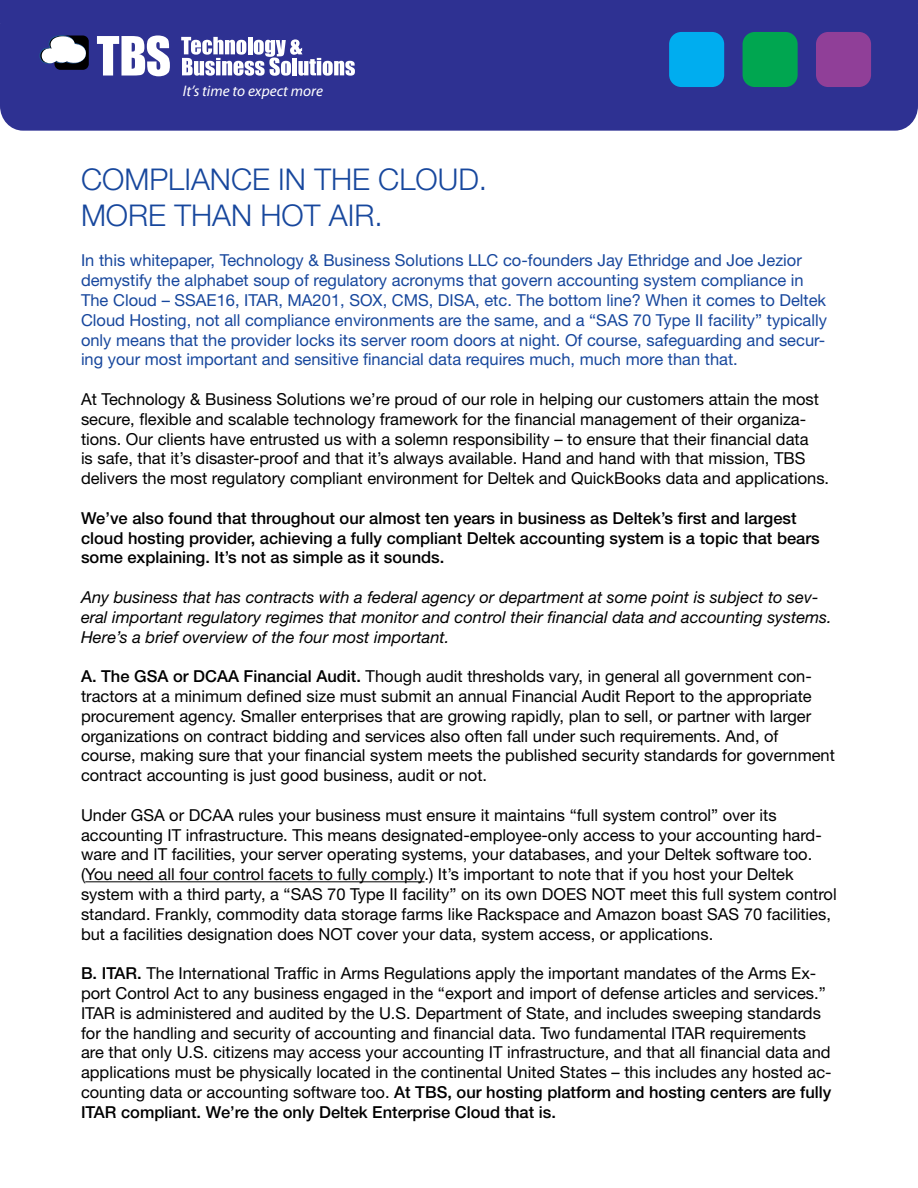
<style>
.page{position:relative;width:918px;height:1188px;background:#fff}
.page>*{position:absolute;margin:0;border:0;box-sizing:border-box;transform-origin:0 0}
.t1{font:300 30px/36px "Helvetica Neue LT Std";color:#17479d}
.t2{font:16.5px/19.8px "Helvetica Neue LT Std";color:#000}
.t3{font:16.5px/19.8px "Helvetica Neue LT Std";color:#17479d}
.t4{font:italic 16.5px/19.8px "Helvetica Neue LT Std";color:#000}
.t5{font:500 16.5px/19.8px "Helvetica Neue LT Std";color:#000}
.t6{font:italic 15.3px "Myriad Pro";color:#fff}
.s1{font-weight:500}
</style>
<div class="page">
<div style="left:0;top:0;width:918px;height:131px;background:#2e3192;border-radius:24px"></div>
<svg style="left:97px;top:35px;width:73px;height:41px"></svg>
<svg style="left:181px;top:37px;width:174px;height:39px"></svg>
<div style="left:54px;top:36px;width:35px;height:34px;background:#000;border-radius:6px"></div>
<svg style="left:40px;top:35px;width:46px;height:29px"></svg>
<div style="left:669px;top:32px;width:55px;height:55px;background:#00adef;border-radius:12px"></div>
<div style="left:743px;top:32px;width:55px;height:55px;background:#00a650;border-radius:12px"></div>
<div style="left:816px;top:32px;width:55px;height:55px;background:#903f98;border-radius:12px"></div>
<hr style="left:85px;top:881px;width:339px;height:1px;background:#000">
<p class="t6" style="left:183px;top:82px;width:141px">It’s time to expect more</p>
<h1 class="t1" style="left:81px;top:164px;width:408px">COMPLIANCE IN THE CLOUD.<br>MORE THAN HOT AIR.</h1>
<p class="t3" style="left:81px;top:252px;width:748px">In this whitepaper, Technology &amp; Business Solutions LLC co-founders Jay Ethridge and Joe Jezior demystify the alphabet soup of regulatory acronyms that govern accounting system compliance in The Cloud – SSAE16, ITAR, MA201, SOX, CMS, DISA, etc. The bottom line? When it comes to Deltek Cloud Hosting, not all compliance environments are the same, and a “SAS 70 Type II facility” typically only means that the provider locks its server room doors at night. Of course, safeguarding and secur&shy;ing your most important and sensitive financial data requires much, much more than that.</p>
<p class="t2" style="left:81px;top:391px;width:750px">At Technology &amp; Business Solutions we’re proud of our role in helping our customers attain the most secure, flexible and scalable technology framework for the financial management of their organiza&shy;tions. Our clients have entrusted us with a solemn responsibility – to ensure that their financial data<br>is safe, that it’s disaster-proof and that it’s always available. Hand and hand with that mission, TBS delivers the most regulatory compliant environment for Deltek and QuickBooks data and applications.</p>
<p class="t5" style="left:81px;top:509px;width:740px">We’ve also found that throughout our almost ten years in business as Deltek’s first and largest cloud hosting provider, achieving a fully compliant Deltek accounting system is a topic that bears some explaining. It’s not as simple as it sounds.</p>
<p class="t4" style="left:81px;top:589px;width:752px">Any business that has contracts with a federal agency or department at some point is subject to sev&shy;eral important regulatory regimes that monitor and control their financial data and accounting systems.<br>Here’s a brief overview of the four most important.</p>
<p class="t2" style="left:81px;top:668px;width:756px"><span class="s1">A. The GSA or DCAA Financial Audit.</span> Though audit thresholds vary, in general all government con&shy;tractors at a minimum defined size must submit an annual Financial Audit Report to the appropriate procurement agency. Smaller enterprises that are growing rapidly, plan to sell, or partner with larger organizations on contract bidding and services also often fall under such requirements. And, of course, making sure that your financial system meets the published security standards for government contract accounting is just good business, audit or not.</p>
<p class="t2" style="left:81px;top:806px;width:757px">Under GSA or DCAA rules your business must ensure it maintains “full system control” over its accounting IT infrastructure. This means designated-employee-only access to your accounting hard&shy;ware and IT facilities, your server operating systems, your databases, and your Deltek software too. (You need all four control facets to fully comply.) It’s important to note that if you host your Deltek system with a third party, a “SAS 70 Type II facility” on its own DOES NOT meet this full system control standard. Frankly, commodity data storage farms like Rackspace and Amazon boast SAS 70 facilities, but a facilities designation does NOT cover your data, system access, or applications.</p>
<p class="t2" style="left:81px;top:965px;width:752px"><span class="s1">B. ITAR.</span> The International Traffic in Arms Regulations apply the important mandates of the Arms Ex&shy;port Control Act to any business engaged in the “export and import of defense articles and services.” ITAR is administered and audited by the U.S. Department of State, and includes sweeping standards for the handling and security of accounting and financial data. Two fundamental ITAR requirements are that only U.S. citizens may access your accounting IT infrastructure, and that all financial data and applications must be physically located in the continental United States – this includes any hosted ac&shy;counting data or accounting software too. <span class="s1">At TBS, our hosting platform and hosting centers are fully ITAR compliant. We’re the only Deltek Enterprise Cloud that is.</span></p>
</div>
